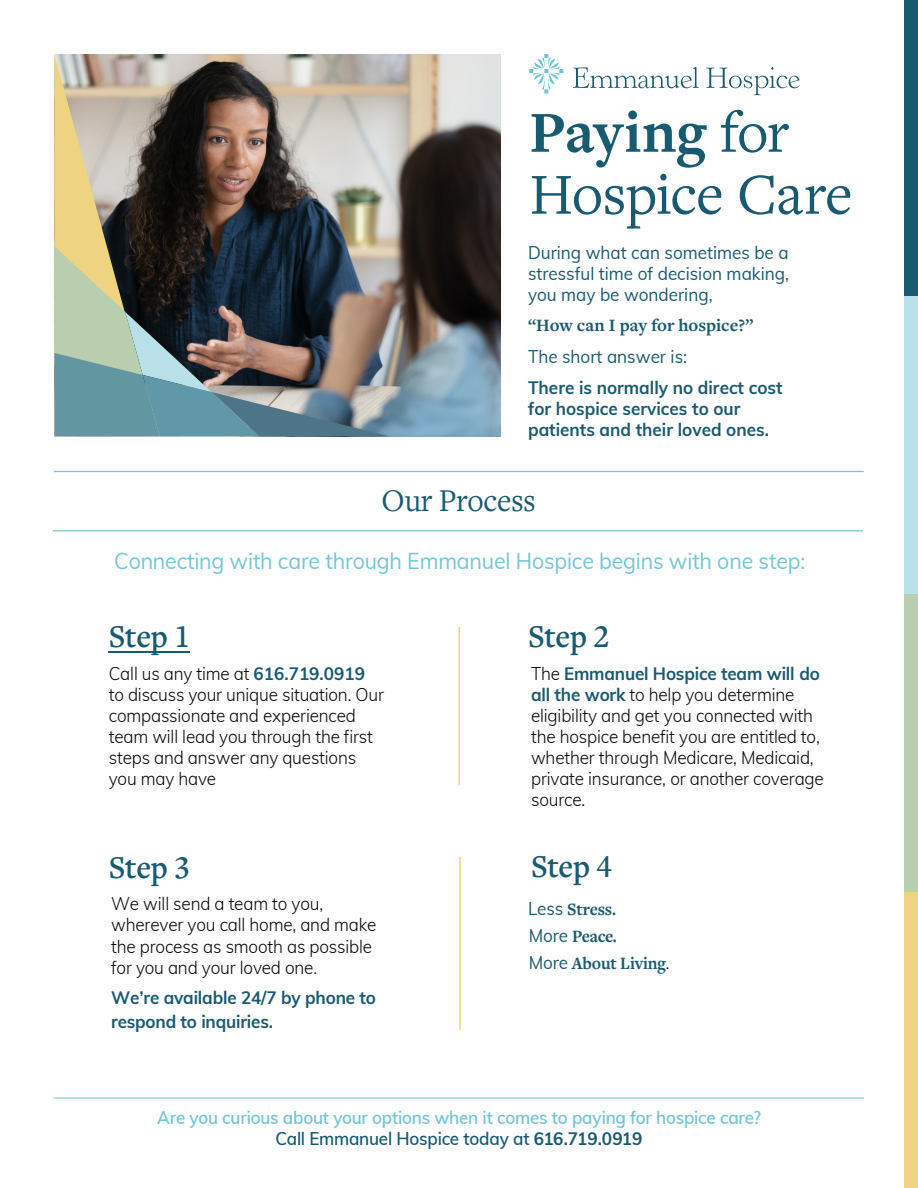
<style>
.page{position:relative;width:918px;height:1188px;background:#fff}
.page>*{position:absolute;margin:0;border:0;box-sizing:border-box;transform-origin:0 0}
.t1{font:60.15px/61.9px "Freight Text Pro";letter-spacing:-.015em;color:#185a6f}
.Body{font:600 33px "Freight Text Pro";letter-spacing:-.01em;color:#185a6f;scale:.95 1}
.t2{font:33px "Freight Text Pro";letter-spacing:-.01em;color:#185a6f;scale:.95 1}
.Body-2{font:22.5px "Muli";letter-spacing:-.01em;color:#73c6d5;scale:.95 1}
.Body-3{font:300 18px/21px "Muli";letter-spacing:-.01em;color:#090706;scale:.95 1}
.Body-4{font:700 18px/31.5px "Muli";color:#185a6f;scale:.95 1}
.Body-5{font:600 18px/21px "Muli";letter-spacing:-.015em;color:#6fc4d5;text-align:center;scale:.95 1}
.t3{font:18px/21px "Muli";color:#185a6f;text-align:justify;scale:.95 1}
.Body-6{font:700 18px/27px "Freight Text Pro";letter-spacing:-.01em;color:#185a6f;scale:.95 1}
.s1{font-weight:700}
.s2{font-family:"Freight Text Pro"}
.s3{font-weight:400}
.s4{font-weight:700;color:#185a6f}
.s5{font-family:"Muli";font-weight:400}
.s6{font-family:"Muli";font-weight:300;color:#090706}
.s7{color:#185a6f}
</style>
<div class="page">
<hr style="left:53px;top:1098px;width:811px;height:1px;background:#73c6d5">
<svg style="left:573px;top:67px;width:126px;height:21px"></svg>
<svg style="left:706px;top:67px;width:94px;height:28px"></svg>
<svg style="left:529px;top:54px;width:34px;height:39px"></svg>
<img style="left:389px;top:54px;width:111px;height:382px">
<img style="left:54px;top:54px;width:335px;height:382px">
<div style="left:904px;top:892px;width:14px;height:296px;background:#eed482"></div>
<div style="left:904px;top:571px;width:14px;height:321px;background:#b8ceaf"></div>
<div style="left:904px;top:284px;width:14px;height:310px;background:#b9dfe9"></div>
<div style="left:904px;top:0;width:14px;height:296px;background:#185a6f"></div>
<hr style="left:54px;top:471px;width:810px;height:1px;background:#73c6d5">
<hr style="left:53px;top:530px;width:810px;height:1px;background:#73c6d5">
<hr style="left:459px;top:627px;width:1px;height:158px;background:#eed482">
<hr style="left:459px;top:857px;width:2px;height:173px;background:#eed482">
<hr style="left:109px;top:651px;width:81px;height:2px;background:#185a6f">
<p class="t1" style="left:529px;top:99px;width:325px"><span class="s1">Paying</span> for<br>Hospice Care</p>
<p class="t3" style="left:528px;top:241px;width:276px">During what can sometimes be a stressful time of decision making, you may be wondering,</p>
<p class="Body-4" style="left:528px;top:308px;width:269px"><span class="s2">“How can I pay for hospice?”<br></span><span class="s3">The short answer is:<br></span>There is normally no direct cost</p>
<p class="Body-4" style="left:528px;top:397px;width:255px;line-height:21px">for hospice services to our patients and their loved ones.</p>
<p class="t2" style="left:382px;top:478px;width:164px">Our Process</p>
<p class="Body-2" style="left:114px;top:544px;width:729px">Connecting with care through Emmanuel Hospice begins with one step:</p>
<p class="Body" style="left:109px;top:614px;width:87px">Step 1</p>
<p class="Body-3" style="left:109px;top:662px;width:291px">Call us any time at <span class="s4">616.719.0919 </span>to discuss your unique situation. Our compassionate and experienced team will lead you through the first steps and answer any questions you may have</p>
<p class="Body" style="left:109px;top:846px;width:87px">Step 3</p>
<p class="Body-3" style="left:111px;top:893px;width:281px">We will send a team to you, wherever you call home, and make the process as smooth as possible for you and your loved one.</p>
<p class="Body-4" style="left:111px;top:984px;width:280px;line-height:24.8px">We’re available 24/7 by phone to respond to inquiries.</p>
<p class="Body" style="left:528px;top:615px;width:87px">Step 2</p>
<p class="Body-3" style="left:531px;top:662px;width:310px">The <span class="s4">Emmanuel Hospice team will do all the work</span> to help you determine eligibility and get you connected with the hospice benefit you are entitled to, whether through Medicare, Medicaid, private insurance, or another coverage source.</p>
<p class="Body" style="left:531px;top:844px;width:87px">Step 4</p>
<p class="Body-6" style="left:528px;top:895px;width:151px"><span class="s5">Less</span> Stress.<br><span class="s5">More</span> Peace.<br><span class="s5">More</span> About Living<span class="s6">.</span></p>
<p class="Body-5" style="left:157px;top:1106px;width:637px">Are you curious about your options when it comes to paying for hospice care?<br><span class="s7">Call Emmanuel Hospice today at</span> <span class="s4">616.719.0919</span></p>
</div>
